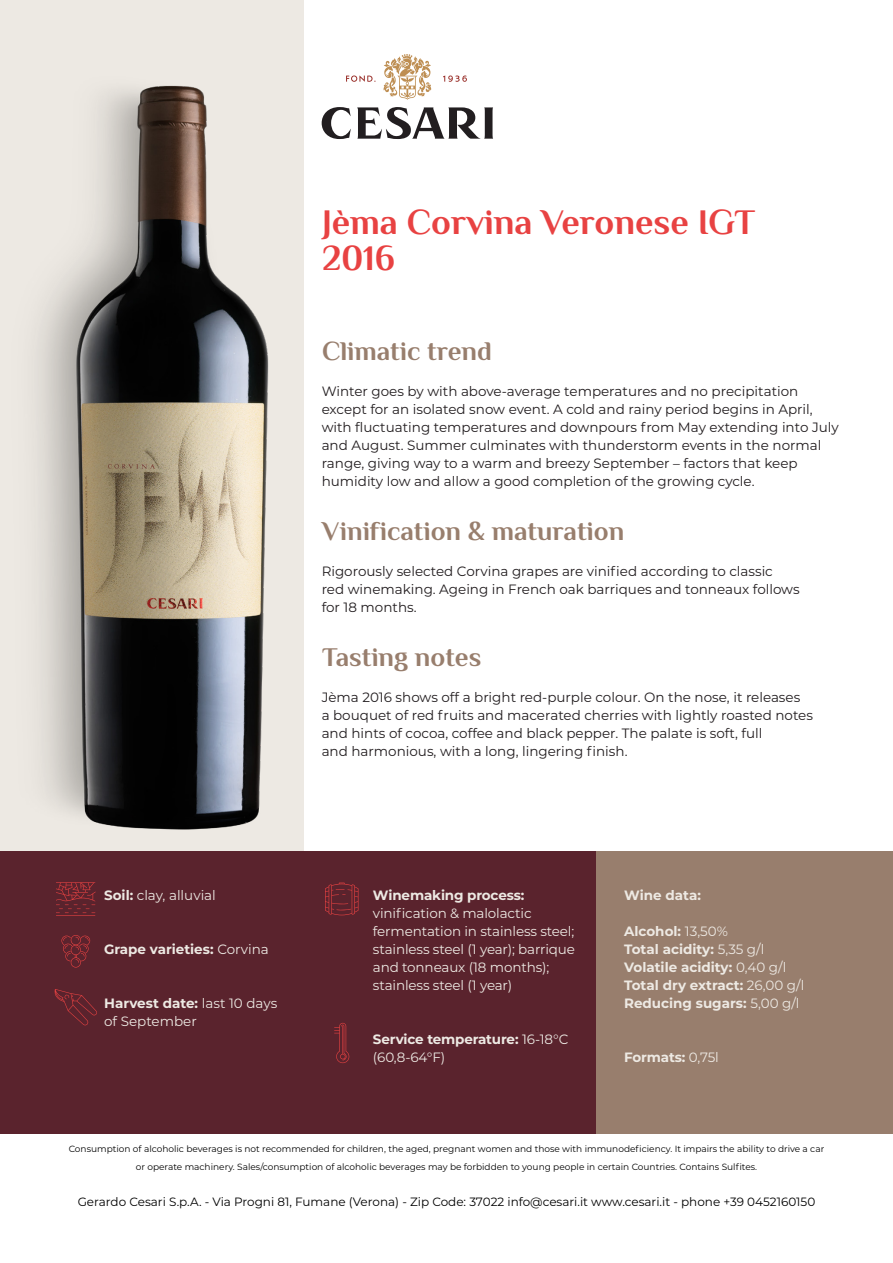
<style>
.page{position:relative;width:893px;height:1263px;background:#fff}
.page>*{position:absolute;margin:0;border:0;box-sizing:border-box;transform-origin:0 0}
.t1{font:700 36px/36px "Philosopher";color:#e84242}
.t2{font:700 27px "Philosopher";color:#987e6d}
.t3{font:13.5px/18px "Montserrat";color:#211c1e}
.t4{font:700 13.5px/18px "Montserrat";color:#ede9e3}
.t5{font:13.5px/18px "Montserrat";letter-spacing:-.01em;color:#ede9e3}
.t6{font:12px "Montserrat";color:#000}
.t7{font:9px/18px "Montserrat";color:#000;text-align:center}
.s1{font-weight:700}
.s2{font-weight:400}
</style>
<div class="page">
<div style="left:596px;top:852px;width:297px;height:282px;background:#987e6d"></div>
<div style="left:0;top:851px;width:596px;height:283px;background:#5a232d"></div>
<svg style="left:383px;top:54px;width:48px;height:46px"></svg>
<svg style="left:322px;top:107px;width:171px;height:32px"></svg>
<svg style="left:346px;top:76px;width:29px;height:6px"></svg>
<svg style="left:443px;top:76px;width:24px;height:6px"></svg>
<svg style="left:56px;top:882px;width:40px;height:34px"></svg>
<svg style="left:61px;top:935px;width:29px;height:32px"></svg>
<svg style="left:325px;top:883px;width:33px;height:32px"></svg>
<svg style="left:334px;top:1023px;width:15px;height:40px"></svg>
<svg style="left:54px;top:989px;width:43px;height:36px"></svg>
<img style="left:0;top:0;width:304px;height:851px">
<h1 class="t1" style="left:322px;top:204px;width:434px">Jèma Corvina Veronese IGT<br>2016</h1>
<h2 class="t2" style="left:322px;top:333px;width:171px">Climatic trend</h2>
<p class="t3" style="left:322px;top:382px;width:519px">Winter goes by with above-average temperatures and no precipitation except for an isolated snow event. A cold and rainy period begins in April, with fluctuating temperatures and downpours from May extending into July and August. Summer culminates with thunderstorm events in the normal range, giving way to a warm and breezy September – factors that keep humidity low and allow a good completion of the growing cycle.</p>
<h2 class="t2" style="left:322px;top:513px;width:304px">Vinification &amp; maturation</h2>
<p class="t3" style="left:322px;top:562px;width:480px">Rigorously selected Corvina grapes are vinified according to classic<br>red winemaking. Ageing in French oak barriques and tonneaux follows for 18 months.</p>
<h2 class="t2" style="left:322px;top:639px;width:161px">Tasting notes</h2>
<p class="t3" style="left:322px;top:688px;width:493px">Jèma 2016 shows off a bright red-purple colour. On the nose, it releases<br>a bouquet of red fruits and macerated cherries with lightly roasted notes and hints of cocoa, coffee and black pepper. The palate is soft, full<br>and harmonious, with a long, lingering finish.</p>
<p class="t5" style="left:104px;top:886px;width:113px"><span class="s1">Soil:</span> clay, alluvial</p>
<p class="t4" style="left:104px;top:940px;width:166px">Grape varieties: <span class="s2">Corvina</span></p>
<p class="t5" style="left:104px;top:994px;width:175px"><span class="s1">Harvest date:</span> last 10 days of September</p>
<p class="t4" style="left:373px;top:886px;width:153px">Winemaking process:</p>
<p class="t5" style="left:373px;top:904px;width:204px">vinification &amp; malolactic fermentation in stainless steel; stainless steel (1 year); barrique and tonneaux (18 months); stainless steel (1 year)</p>
<p class="t4" style="left:373px;top:1029px;width:197px">Service temperature: <span class="s2">16-18°C (60,8-64°F)</span></p>
<p class="t4" style="left:624px;top:885px;width:78px">Wine data:</p>
<p class="t4" style="left:624px;top:921px;width:182px">Alcohol: <span class="s2">13,50%<br></span>Total acidity: <span class="s2">5,35 g/l<br></span>Volatile acidity: <span class="s2">0,40 g/l<br></span>Total dry extract: <span class="s2">26,00 g/l<br></span>Reducing sugars: <span class="s2">5,00 g/l</span></p>
<p class="t4" style="left:624px;top:1047px;width:96px">Formats: <span class="s2">0,75l</span></p>
<p class="t7" style="left:69px;top:1139px;width:757px">Consumption of alcoholic beverages is not recommended for children, the aged, pregnant women and those with immunodeficiency. It impairs the ability to drive a car or operate machinery. Sales/consumption of alcoholic beverages may be forbidden to young people in certain Countries. Contains Sulfites.</p>
<p class="t6" style="left:78px;top:1193px;width:739px">Gerardo Cesari S.p.A. - Via Progni 81, Fumane (Verona) - Zip Code: 37022 info@cesari.it www.cesari.it - phone +39 0452160150</p>
</div>
